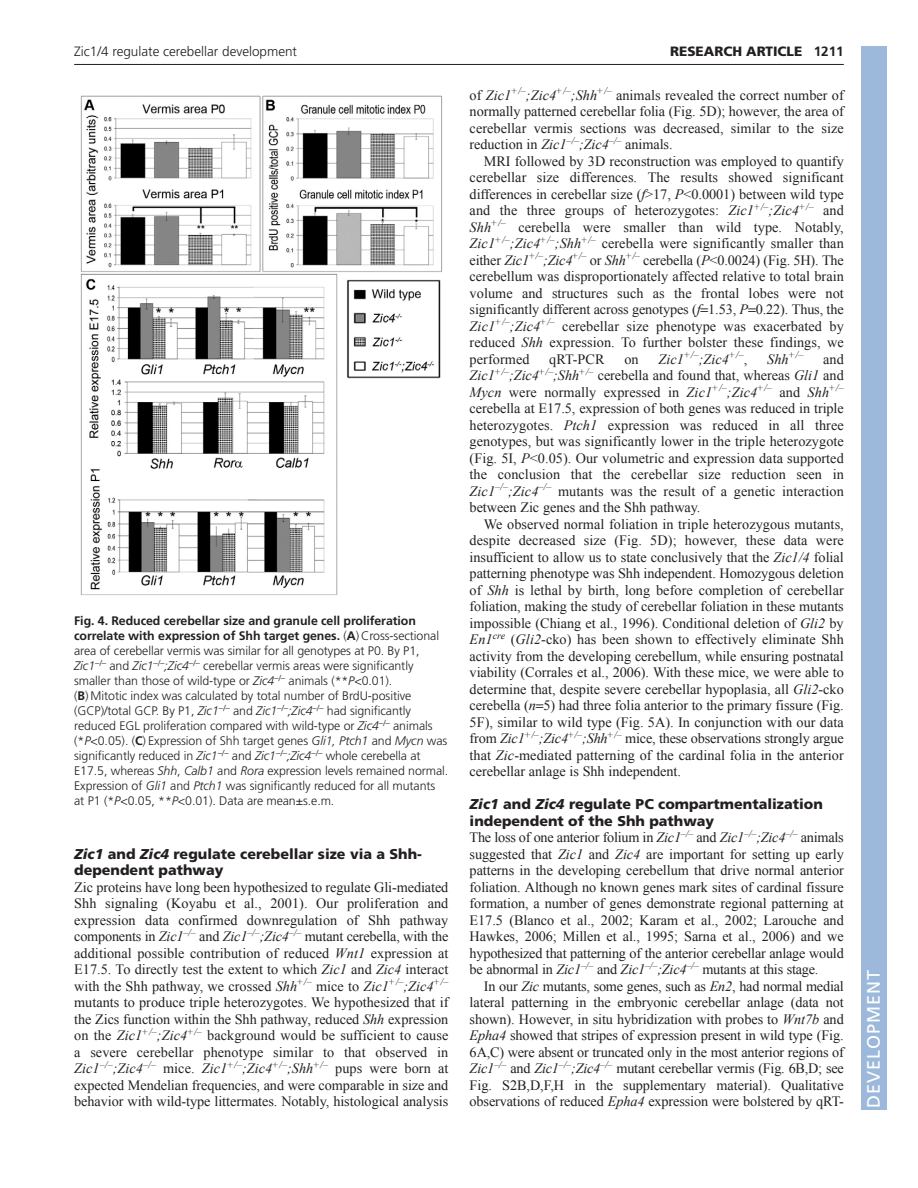
<style>
.page{position:relative;width:918px;height:1188px;background:#fff}
.page>*{position:absolute;margin:0;border:0;box-sizing:border-box;transform-origin:0 0}
.t1{font:18px "Frutiger LT Std";letter-spacing:.055em;color:#fff}
.t2{font:14.25px/16.5px "Times New Roman";letter-spacing:-.005em;color:#231f20;text-align:justify}
.t3{font:900 14.25px/16.5px "Frutiger LT Std";color:#231f20}
.t4{font:italic 14.25px "Times New Roman";letter-spacing:.005em;color:#231f20}
.t5{font:300 13.5px "Frutiger LT Std";color:#231f20}
.t6{font:900 13.5px "Frutiger LT Std";color:#231f20}
.t7{font:300 12.3px/15px "Frutiger LT Std";letter-spacing:-.005em;color:#231f20}
.s1{font-weight:700}
.s2{font-style:italic}
.s3{font-style:normal}
</style>
<div class="page">
<hr style="left:74px;top:64px;width:770px;height:1px;background:#231f20">
<img style="left:80px;top:95px;width:363px;height:500px">
<div style="left:861px;top:46px;width:25px;height:1064px;background:#9cb9db"></div>
<p class="t5" style="left:74px;top:46px;width:224px">Zic1/4 regulate cerebellar development</p>
<p class="t6" style="left:670px;top:46px;width:175px">RESEARCH ARTICLE <span class="s1">1211</span></p>
<p class="t7" style="left:74px;top:615px;width:376px"><span class="s1">Fig. 4. Reduced cerebellar size and granule cell proliferation correlate with expression of Shh target genes.</span> (<span class="s1">A</span>) Cross-sectional area of cerebellar vermis was similar for all genotypes at P0. By P1, <span class="s2">Zic1</span><sup>–/–</sup> and <span class="s2">Zic1</span><sup>–/–</sup><span class="s2">;Zic4</span><sup>–/–</sup> cerebellar vermis areas were significantly smaller than those of wild-type or <span class="s2">Zic4</span><sup>–/–</sup> animals (**<span class="s2">P</span>&lt;0.01).<br>(<span class="s1">B</span>) Mitotic index was calculated by total number of BrdU-positive (GCP)/total GCP. By P1, <span class="s2">Zic1</span><sup>–/–</sup> and <span class="s2">Zic1</span><sup>–/–</sup><span class="s2">;Zic4</span><sup>–/–</sup> had significantly reduced EGL proliferation compared with wild-type or <span class="s2">Zic4</span><sup>–/–</sup> animals (*<span class="s2">P</span>&lt;0.05). (<span class="s1">C</span>) Expression of Shh target genes <span class="s2">Gli1, Ptch1</span> and <span class="s2">Mycn</span> was significantly reduced in <span class="s2">Zic1</span><sup>–/–</sup> and <span class="s2">Zic1</span><sup>–/–</sup><span class="s2">;Zic4</span><sup>–/–</sup> whole cerebella at E17.5, whereas <span class="s2">Shh</span>, <span class="s2">Calb1</span> and <span class="s2">Rora</span> expression levels remained normal.<br>Expression of <span class="s2">Gli1</span> and <span class="s2">Ptch1</span> was significantly reduced for all mutants at P1 (*<span class="s2">P</span>&lt;0.05, **<span class="s2">P</span>&lt;0.01). Data are mean±s.e.m.</p>
<p class="t3" style="left:74px;top:847px;width:349px"><span class="s2">Zic1</span> and <span class="s2">Zic4</span> regulate cerebellar size via a Shh&shy;dependent pathway</p>
<p class="t2" style="left:74px;top:879px;width:376px">Zic proteins have long been hypothesized to regulate Gli-mediated Shh signaling (Koyabu et al., 2001). Our proliferation and expression data confirmed downregulation of Shh pathway components in <span class="s2">Zic1</span><sup>–/–</sup> and <span class="s2">Zic1</span><sup>–/–</sup><span class="s2">;Zic4</span><sup>–/–</sup> mutant cerebella, with the additional possible contribution of reduced <span class="s2">Wnt1</span> expression at E17.5. To directly test the extent to which <span class="s2">Zic1</span> and <span class="s2">Zic4</span> interact with the Shh pathway, we crossed <span class="s2">Shh</span><sup>+/–</sup> mice to <span class="s2">Zic1</span><sup>+/–</sup><span class="s2">;Zic4</span><sup>+/– </sup>mutants to produce triple heterozygotes. We hypothesized that if the Zics function within the Shh pathway, reduced <span class="s2">Shh</span> expression on the <span class="s2">Zic1</span><sup>+/–</sup><span class="s2">;Zic4</span><sup>+/–</sup> background would be sufficient to cause a severe cerebellar phenotype similar to that observed in <span class="s2">Zic1</span><sup>–/–</sup><span class="s2">;Zic4</span><sup>–/–</sup> mice. <span class="s2">Zic1</span><sup>+/–</sup><span class="s2">;Zic4</span><sup>+/–</sup><span class="s2">;Shh</span><sup>+/–</sup> pups were born at expected Mendelian frequencies, and were comparable in size and behavior with wild-type littermates. Notably, histological analysis</p>
<p class="t2" style="left:470px;top:87px;width:376px">of <span class="s2">Zic1</span><sup>+/–</sup><span class="s2">;Zic4</span><sup>+/–</sup><span class="s2">;Shh</span><sup>+/–</sup> animals revealed the correct number of normally patterned cerebellar folia (Fig. 5D); however, the area of cerebellar vermis sections was decreased, similar to the size reduction in <span class="s2">Zic1</span><sup>–/–</sup><span class="s2">;Zic4</span><sup>–/–</sup> animals.</p>
<p class="t2" style="left:470px;top:153px;width:376px;text-indent:14px">MRI followed by 3D reconstruction was employed to quantify cerebellar size differences. The results showed significant differences in cerebellar size (<span class="s2">f</span>&gt;17, <span class="s2">P</span>&lt;0.0001) between wild type and the three groups of heterozygotes: <span class="s2">Zic1</span><sup>+/–</sup><span class="s2">;Zic4</span><sup>+/–</sup> and <span class="s2">Shh</span><sup>+/–</sup> cerebella were smaller than wild type. Notably, <span class="s2">Zic1</span><sup>+/–</sup><span class="s2">;Zic4</span><sup>+/–</sup><span class="s2">;Shh</span><sup>+/–</sup> cerebella were significantly smaller than either <span class="s2">Zic1</span><sup>+/–</sup><span class="s2">;Zic4</span><sup>+/–</sup> or <span class="s2">Shh</span><sup>+/–</sup> cerebella (<span class="s2">P</span>&lt;0.0024) (Fig. 5H). The cerebellum was disproportionately affected relative to total brain volume and structures such as the frontal lobes were not significantly different across genotypes (<span class="s2">f</span> 1.53, <span class="s2">P</span> 0.22). Thus, the <span class="s2">Zic1</span><sup>+/–</sup><span class="s2">;Zic4</span><sup>+/–</sup> cerebellar size phenotype was exacerbated by reduced <span class="s2">Shh</span> expression. To further bolster these findings, we performed</p>
<p class="t2" style="left:549px;top:351px;width:57px">qRT-PCR</p>
<p class="t2" style="left:624px;top:351px;width:16px">on</p>
<p class="t4" style="left:658px;top:351px;width:90px">Zic1<sup>+/–</sup>;Zic4<sup>+/–</sup><span class="s3">,</span></p>
<p class="t4" style="left:767px;top:351px;width:38px">Shh<sup>+/–</sup></p>
<p class="t2" style="left:470px;top:351px;width:376px;text-indent:353px">and <span class="s2">Zic1</span><sup>+/–</sup><span class="s2">;Zic4</span><sup>+/–</sup><span class="s2">;Shh</span><sup>+/–</sup> cerebella and found that, whereas <span class="s2">Gli1</span> and <span class="s2">Mycn</span> were normally expressed in <span class="s2">Zic1</span><sup>+/–</sup><span class="s2">;Zic4</span><sup>+/–</sup> and <span class="s2">Shh</span><sup>+/– </sup>cerebella at E17.5, expression of both genes was reduced in triple heterozygotes. <span class="s2">Ptch1</span> expression was reduced in all three genotypes, but was significantly lower in the triple heterozygote (Fig. 5I, <span class="s2">P</span>&lt;0.05). Our volumetric and expression data supported the conclusion that the cerebellar size reduction seen in <span class="s2">Zic1</span><sup>–/–</sup><span class="s2">;Zic4</span><sup>–/–</sup> mutants was the result of a genetic interaction between Zic genes and the Shh pathway.</p>
<p class="t2" style="left:470px;top:516px;width:376px;text-indent:14px">We observed normal foliation in triple heterozygous mutants, despite decreased size (Fig. 5D); however, these data were insufficient to allow us to state conclusively that the <span class="s2">Zic1/4</span> folial patterning phenotype was Shh independent. Homozygous deletion of <span class="s2">Shh</span> is lethal by birth, long before completion of cerebellar foliation, making the study of cerebellar foliation in these mutants impossible (Chiang et al., 1996). Conditional deletion of <span class="s2">Gli2</span> by <span class="s2">En1</span><sup>cre</sup> (<span class="s2">Gli2</span>-cko) has been shown to effectively eliminate Shh activity from the developing cerebellum, while ensuring postnatal viability (Corrales et al., 2006). With these mice, we were able to determine that, despite severe cerebellar hypoplasia, all <span class="s2">Gli2</span>-cko cerebella (<span class="s2">n</span> 5) had three folia anterior to the primary fissure (Fig.<br>5F), similar to wild type (Fig. 5A). In conjunction with our data from <span class="s2">Zic1</span><sup>+/–</sup><span class="s2">;Zic4</span><sup>+/–</sup><span class="s2">;Shh</span><sup>+/–</sup> mice, these observations strongly argue that <span class="s2">Zic</span>-mediated patterning of the cardinal folia in the anterior cerebellar anlage is Shh independent.</p>
<p class="t3" style="left:470px;top:797px;width:355px"><span class="s2">Zic1</span> and <span class="s2">Zic4</span> regulate PC compartmentalization independent of the Shh pathway</p>
<p class="t2" style="left:470px;top:829px;width:376px">The loss of one anterior folium in <span class="s2">Zic1</span><sup>–/–</sup> and <span class="s2">Zic1</span><sup>–/–</sup><span class="s2">;Zic4</span><sup>–/–</sup> animals suggested that <span class="s2">Zic1</span> and <span class="s2">Zic4</span> are important for setting up early patterns in the developing cerebellum that drive normal anterior foliation. Although no known genes mark sites of cardinal fissure formation, a number of genes demonstrate regional patterning at E17.5 (Blanco et al., 2002; Karam et al., 2002; Larouche and Hawkes, 2006; Millen et al., 1995; Sarna et al., 2006) and we hypothesized that patterning of the anterior cerebellar anlage would be abnormal in <span class="s2">Zic1</span><sup>–/–</sup> and <span class="s2">Zic1</span><sup>–/–</sup><span class="s2">;Zic4</span><sup>–/–</sup> mutants at this stage.</p>
<p class="t2" style="left:470px;top:978px;width:376px;text-indent:14px">In our <span class="s2">Zic</span> mutants, some genes, such as <span class="s2">En2</span>, had normal medial lateral patterning in the embryonic cerebellar anlage (data not shown). However, in situ hybridization with probes to <span class="s2">Wnt7b</span> and <span class="s2">Epha4</span> showed that stripes of expression present in wild type (Fig.<br>6A,C) were absent or truncated only in the most anterior regions of <span class="s2">Zic1</span><sup>–/–</sup> and <span class="s2">Zic1</span><sup>–/–</sup><span class="s2">;Zic4</span><sup>–/–</sup> mutant cerebellar vermis (Fig. 6B,D; see Fig. S2B,D,F,H in the supplementary material). Qualitative observations of reduced <span class="s2">Epha4</span> expression were bolstered by qRT-</p>
<p class="t1" style="left:863px;top:1108px;width:140px;rotate:-90deg">DEVELOPMENT</p>
</div>
